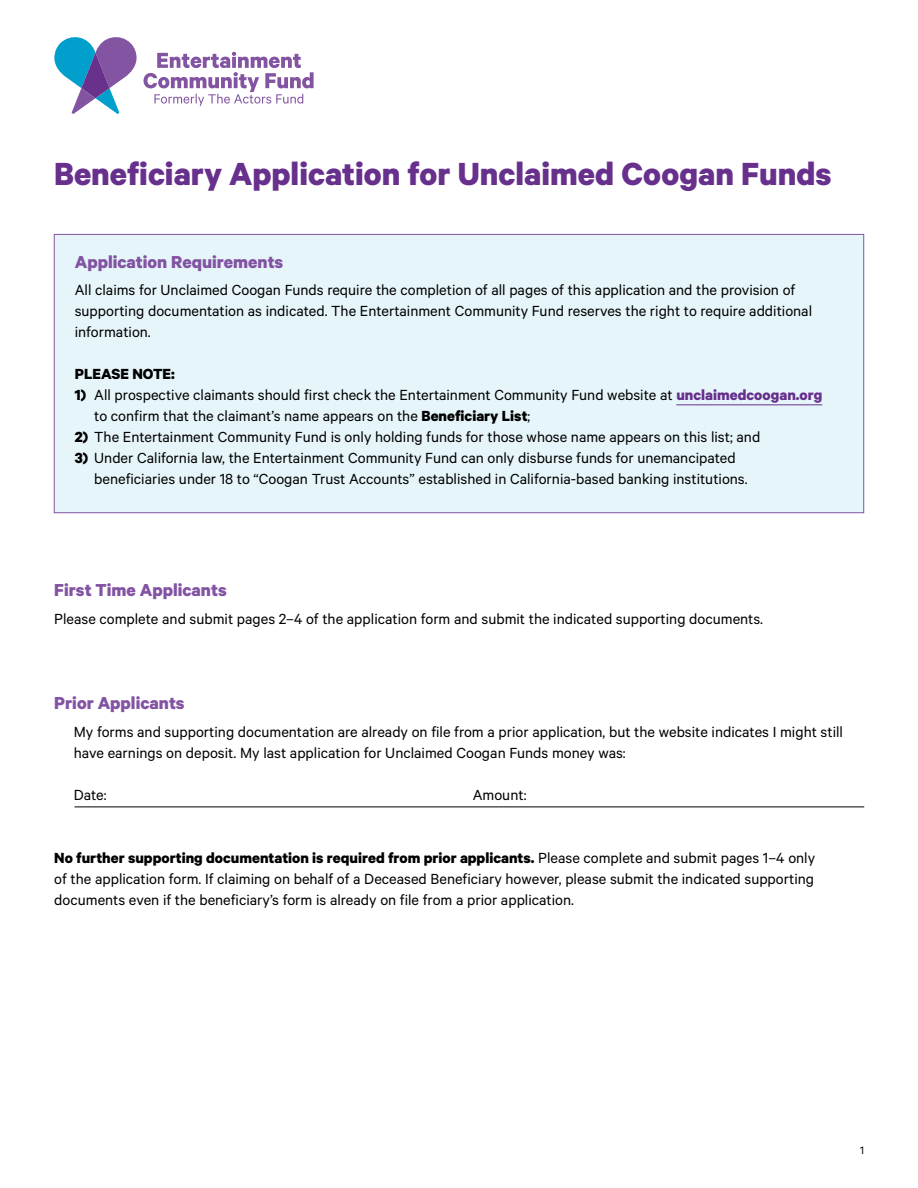
<style>
.page{position:relative;width:918px;height:1188px;background:#fff}
.page>*{position:absolute;margin:0;border:0;box-sizing:border-box;transform-origin:0 0}
.t1{font:700 36px "Calibre";color:#67308c}
.t2{font:700 19.5px "Calibre";color:#8253a2}
.t3{font:16.5px/21px "Calibre";color:#000}
.t4{font:700 16.5px "Calibre";color:#000}
.t5{font:12px "Calibre";color:#000}
.s1{font-weight:700}
.s2{font-weight:700;color:#67308c}
</style>
<div class="page">
<div style="left:54px;top:234px;width:810px;height:279px;background:#e6f5fa"></div>
<hr style="left:676px;top:405px;width:146px;height:1px;background:#67308c">
<svg style="left:54px;top:37px;width:83px;height:77px"></svg>
<svg style="left:144px;top:52px;width:170px;height:54px"></svg>
<hr style="left:74px;top:807px;width:790px;height:1px;background:#000">
<h1 class="t1" style="left:54px;top:152px;width:779px">Beneficiary Application for Unclaimed Coogan Funds</h1>
<p class="t2" style="left:75px;top:250px;width:210px">Application Requirements</p>
<p class="t3" style="left:75px;top:279px;width:739px">All claims for Unclaimed Coogan Funds require the completion of all pages of this application and the provision of supporting documentation as indicated. The Entertainment Community Fund reserves the right to require additional information.</p>
<p class="t4" style="left:75px;top:364px;width:102px">PLEASE NOTE:</p>
<p class="t3" style="left:94px;top:384px;width:730px;text-indent:-20px"><span class="s1">1)</span> All prospective claimants should first check the Entertainment Community Fund website at <span class="s2">unclaimedcoogan.org </span>to confirm that the claimant’s name appears on the <span class="s1">Beneficiary List</span>;</p>
<p class="t3" style="left:75px;top:426px;width:687px"><span class="s1">2)</span> The Entertainment Community Fund is only holding funds for those whose name appears on this list; and</p>
<p class="t3" style="left:94px;top:447px;width:655px;text-indent:-20px"><span class="s1">3)</span> Under California law, the Entertainment Community Fund can only disburse funds for unemancipated beneficiaries under 18 to “Coogan Trust Accounts” established in California-based banking institutions.</p>
<p class="t2" style="left:54px;top:578px;width:174px">First Time Applicants</p>
<p class="t3" style="left:54px;top:607px;width:710px">Please complete and submit pages 2–4 of the application form and submit the indicated supporting documents.</p>
<p class="t2" style="left:54px;top:691px;width:132px">Prior Applicants</p>
<p class="t3" style="left:74px;top:721px;width:771px">My forms and supporting documentation are already on file from a prior application, but the website indicates I might still have earnings on deposit. My last application for Unclaimed Coogan Funds money was:</p>
<p class="t3" style="left:74px;top:784px;width:34px">Date:</p>
<p class="t3" style="left:473px;top:784px;width:55px">Amount:</p>
<p class="t3" style="left:54px;top:847px;width:763px;text-align:justify"><span class="s1">No further supporting documentation is required from prior applicants.</span> Please complete and submit pages 1–4 only of the application form. If claiming on behalf of a Deceased Beneficiary however, please submit the indicated supporting documents even if the beneficiary’s form is already on file from a prior application.</p>
<p class="t5" style="left:860px;top:1143px;width:5px">1</p>
</div>
